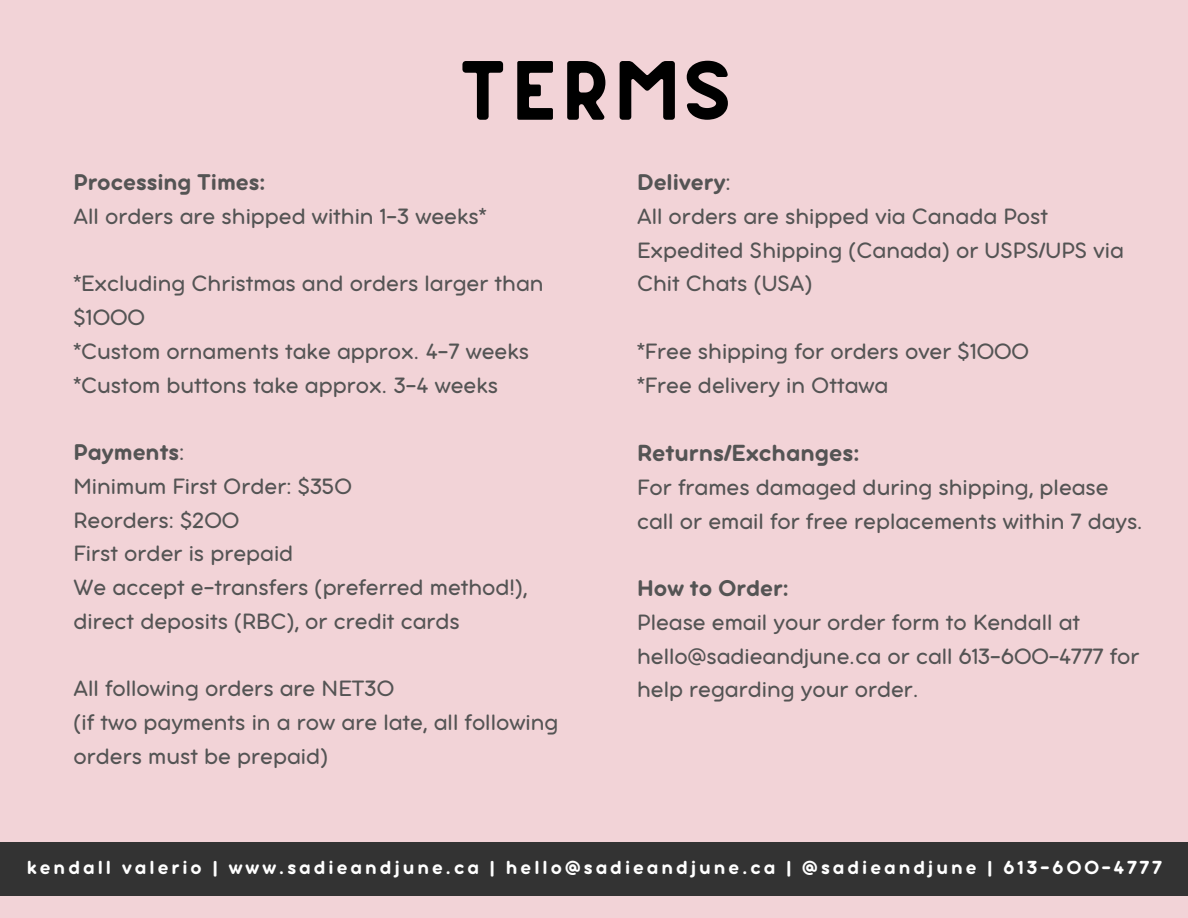
<style>
.page{position:relative;width:1188px;height:918px;background:#f2d3d7}
.page>*{position:absolute;margin:0;border:0;box-sizing:border-box;transform-origin:0 0}
.t1{font:59.1px "CS Gordon Rounded";color:#000}
.t2{font:25.35px "Aristotelica Pro Tx Bld";color:#545454}
.t3{font:24.75px "Aristotelica Pro Tx Bld";color:#545454}
.t4{font:24.15px/33.8px "Aristotelica Pro Tx";color:#545454}
.t5{font:20.55px "Aristotelica Pro Tx Bld";letter-spacing:.145em;color:#fff}
.s1{font-family:"Aristotelica Pro Tx"}
</style>
<div class="page">
<div style="left:0;top:842px;width:1188px;height:53px;background:#333"></div>
<p class="t1" style="left:455px;top:65px;width:279px">TERMS</p>
<p class="t3" style="left:74px;top:174px;width:193px">Processing Times:</p>
<p class="t4" style="left:74px;top:201px;width:414px">All orders are shipped within 1-3 weeks*</p>
<p class="t4" style="left:74px;top:269px;width:472px">*Excluding Christmas and orders larger than $1000</p>
<p class="t4" style="left:74px;top:336px;width:457px">*Custom ornaments take approx. 4-7 weeks</p>
<p class="t4" style="left:74px;top:370px;width:426px">*Custom buttons take approx. 3-4 weeks</p>
<p class="t3" style="left:74px;top:444px;width:112px">Payments<span class="s1">:</span></p>
<p class="t4" style="left:74px;top:471px;width:279px">Minimum First Order: $350</p>
<p class="t4" style="left:74px;top:505px;width:167px">Reorders: $200</p>
<p class="t4" style="left:74px;top:539px;width:221px">First order is prepaid</p>
<p class="t4" style="left:74px;top:573px;width:456px">We accept e-transfers (preferred method!), direct deposits (RBC), or credit cards</p>
<p class="t4" style="left:74px;top:674px;width:322px">All following orders are NET30</p>
<p class="t4" style="left:74px;top:708px;width:486px">(if two payments in a row are late, all following orders must be prepaid)</p>
<p class="t3" style="left:637px;top:174px;width:95px">Delivery<span class="s1">:</span></p>
<p class="t4" style="left:637px;top:201px;width:488px">All orders are shipped via Canada Post<br>Expedited Shipping (Canada) or USPS/UPS via<br>Chit Chats (USA)</p>
<p class="t4" style="left:637px;top:336px;width:393px">*Free shipping for orders over $1000</p>
<p class="t4" style="left:637px;top:370px;width:253px">*Free delivery in Ottawa</p>
<p class="t2" style="left:637px;top:445px;width:224px">Returns/Exchanges:</p>
<p class="t4" style="left:637px;top:472px;width:508px">For frames damaged during shipping, please call or email for free replacements within 7 days.</p>
<p class="t3" style="left:637px;top:580px;width:153px">How to Order:</p>
<p class="t4" style="left:637px;top:607px;width:504px">Please email your order form to Kendall at hello@sadieandjune.ca or call 613-600-4777 for help regarding your order.</p>
<p class="t5" style="left:27px;top:861px;width:1137px">kendall valerio | www.sadieandjune.ca | hello@sadieandjune.ca | @sadieandjune | 613-600-4777</p>
</div>
